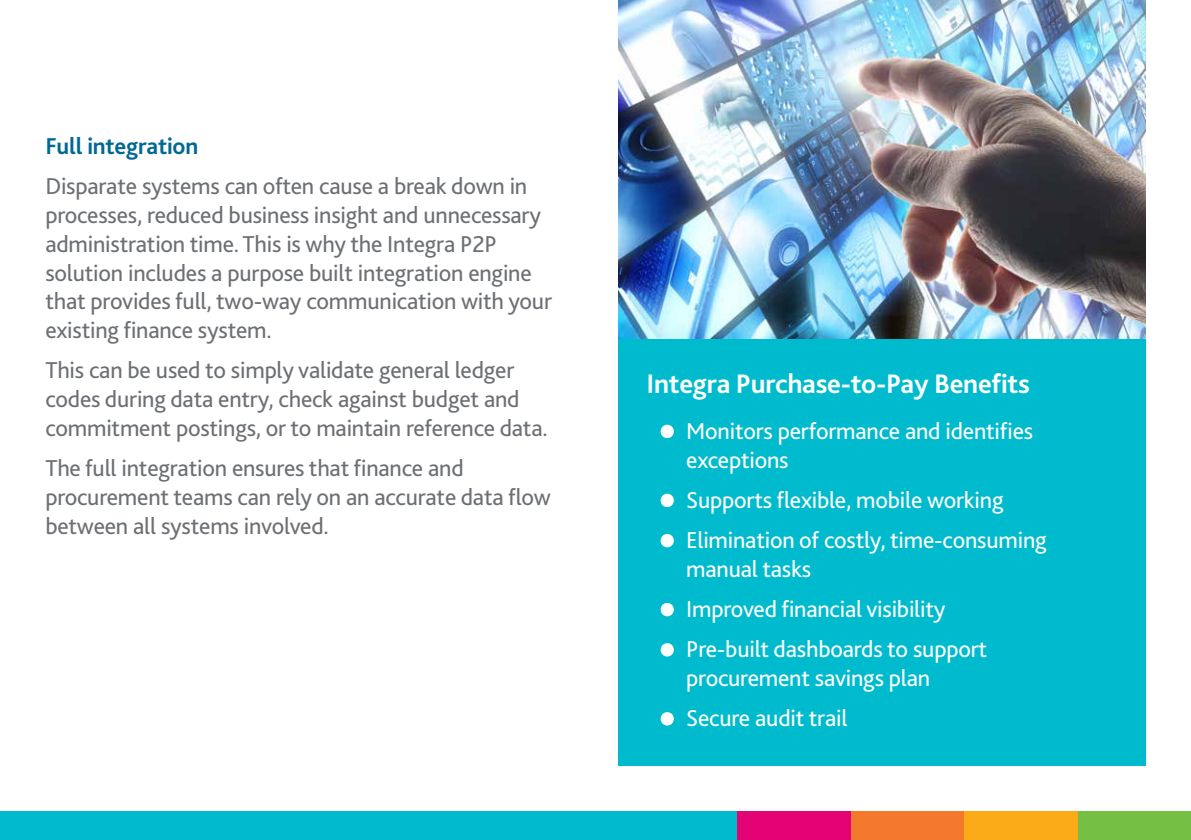
<style>
.page{position:relative;width:1191px;height:840px;background:#fff}
.page>*{position:absolute;margin:0;border:0;box-sizing:border-box;transform-origin:0 0}
.t1{font:700 28px "Bliss 2";letter-spacing:-.01em;color:#fff}
.t2{font:24px/28.8px "Bliss 2";letter-spacing:-.01em;color:#6c6f73}
.t3{font:24px/28.8px "Bliss 2";letter-spacing:-.01em;color:#fff}
.t4{font:700 24px "Bliss 2";letter-spacing:-.01em;color:#006892}
</style>
<div class="page">
<img style="left:618px;top:0;width:527px;height:339px">
<div style="left:618px;top:339px;width:527px;height:426px;background:#00bbce"></div>
<div style="left:660px;top:424px;width:14px;height:14px;border:8px solid #fff;border-radius:50%"></div>
<div style="left:660px;top:493px;width:14px;height:14px;border:8px solid #fff;border-radius:50%"></div>
<div style="left:660px;top:533px;width:14px;height:14px;border:8px solid #fff;border-radius:50%"></div>
<div style="left:660px;top:602px;width:14px;height:14px;border:8px solid #fff;border-radius:50%"></div>
<div style="left:660px;top:642px;width:14px;height:14px;border:8px solid #fff;border-radius:50%"></div>
<div style="left:660px;top:711px;width:14px;height:14px;border:8px solid #fff;border-radius:50%"></div>
<div style="left:0;top:811px;width:737px;height:28px;background:#00bbce"></div>
<div style="left:1077px;top:811px;width:114px;height:28px;background:#75c044"></div>
<div style="left:964px;top:811px;width:113px;height:28px;background:#fbab18"></div>
<div style="left:850px;top:811px;width:114px;height:28px;background:#f4792d"></div>
<div style="left:737px;top:811px;width:113px;height:28px;background:#e40375"></div>
<p class="t4" style="left:45px;top:131px;width:154px">Full integration</p>
<p class="t2" style="left:45px;top:171px;width:508px">Disparate systems can often cause a break down in processes, reduced business insight and unnecessary administration time. This is why the Integra P2P solution includes a purpose built integration engine that provides full, two-way communication with your existing finance system.</p>
<p class="t2" style="left:45px;top:355px;width:504px">This can be used to simply validate general ledger codes during data entry, check against budget and commitment postings, or to maintain reference data.</p>
<p class="t2" style="left:45px;top:453px;width:507px">The full integration ensures that finance and procurement teams can rely on an accurate data flow between all systems involved.</p>
<p class="t1" style="left:646px;top:366px;width:385px">Integra Purchase-to-Pay Benefits</p>
<p class="t3" style="left:686px;top:416px;width:348px;text-indent:-23px">• Monitors performance and identifies exceptions</p>
<p class="t3" style="left:663px;top:485px;width:342px">• Supports flexible, mobile working</p>
<p class="t3" style="left:686px;top:525px;width:362px;text-indent:-23px">• Elimination of costly, time-consuming manual tasks</p>
<p class="t3" style="left:663px;top:594px;width:283px">• Improved financial visibility</p>
<p class="t3" style="left:686px;top:634px;width:302px;text-indent:-23px">• Pre-built dashboards to support procurement savings plan</p>
<p class="t3" style="left:663px;top:703px;width:185px">• Secure audit trail</p>
</div>
